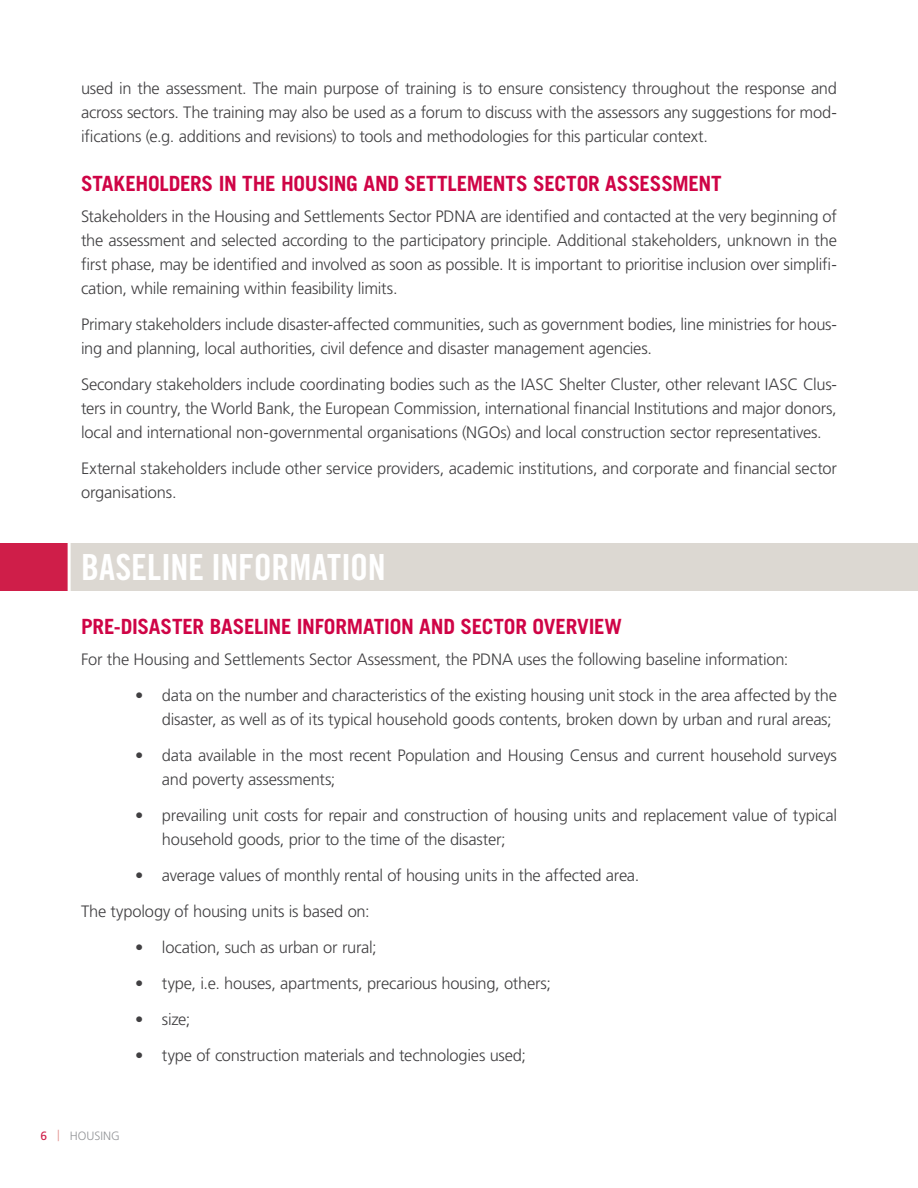
<style>
.page{position:relative;width:918px;height:1188px;background:#fff}
.page>*{position:absolute;margin:0;border:0;box-sizing:border-box;transform-origin:0 0}
.t1{font:36px "Trade Gothic LT Std Bd Cn 20";letter-spacing:-.005em;color:#fff}
.t2{font:700 21px "Trade Gothic LT Std";letter-spacing:-.015em;color:#cf0446}
.t3{font:300 16.5px/24px "Frutiger";letter-spacing:-.015em;color:#414042}
.t4{font:300 12px "Frutiger";color:#939598}
.s1{font-weight:400;color:#cf1e49}
.s2{font-size:15px;color:#e3918e}
</style>
<div class="page">
<div style="left:70px;top:543px;width:848px;height:48px;background:#dcd8d2"></div>
<div style="left:0;top:543px;width:69px;height:48px;background:#cf1e49"></div>
<hr style="left:68px;top:543px;width:3px;height:48px;background:#fff">
<p class="t3" style="left:81px;top:76px;width:758px;text-align:justify">used in the assessment. The main purpose of training is to ensure consistency throughout the response and across sectors. The training may also be used as a forum to discuss with the assessors any suggestions for mod&shy;ifications (e.g. additions and revisions) to tools and methodologies for this particular context.</p>
<p class="t2" style="left:81px;top:171px;width:642px">STAKEHOLDERS IN THE HOUSING AND SETTLEMENTS SECTOR ASSESSMENT</p>
<p class="t3" style="left:81px;top:204px;width:758px;text-align:justify">Stakeholders in the Housing and Settlements Sector PDNA are identified and contacted at the very beginning of the assessment and selected according to the participatory principle. Additional stakeholders, unknown in the first phase, may be identified and involved as soon as possible. It is important to prioritise inclusion over simplifi&shy;cation, while remaining within feasibility limits.</p>
<p class="t3" style="left:81px;top:312px;width:757px">Primary stakeholders include disaster-affected communities, such as government bodies, line ministries for hous&shy;ing and planning, local authorities, civil defence and disaster management agencies.</p>
<p class="t3" style="left:81px;top:372px;width:757px;text-align:justify">Secondary stakeholders include coordinating bodies such as the IASC Shelter Cluster, other relevant IASC Clus&shy;ters in country, the World Bank, the European Commission, international financial Institutions and major donors, local and international non-governmental organisations (NGOs) and local construction sector representatives.</p>
<p class="t3" style="left:81px;top:457px;width:758px">External stakeholders include other service providers, academic institutions, and corporate and financial sector organisations.</p>
<h1 class="t1" style="left:81px;top:545px;width:306px">BASELINE INFORMATION</h1>
<p class="t2" style="left:81px;top:614px;width:543px">PRE-DISASTER BASELINE INFORMATION AND SECTOR OVERVIEW</p>
<p class="t3" style="left:81px;top:647px;width:709px">For the Housing and Settlements Sector Assessment, the PDNA uses the following baseline information:</p>
<p class="t3" style="left:162px;top:683px;width:676px;text-indent:-27px">• data on the number and characteristics of the existing housing unit stock in the area affected by the disaster, as well as of its typical household goods contents, broken down by urban and rural areas;</p>
<p class="t3" style="left:162px;top:743px;width:677px;text-indent:-27px">• data available in the most recent Population and Housing Census and current household surveys and poverty assessments;</p>
<p class="t3" style="left:162px;top:803px;width:677px;text-indent:-27px">• prevailing unit costs for repair and construction of housing units and replacement value of typical household goods, prior to the time of the disaster;</p>
<p class="t3" style="left:81px;top:857px;width:560px;line-height:36px;text-indent:54px">• average values of monthly rental of housing units in the affected area.<br>The typology of housing units is based on:</p>
<p class="t3" style="left:135px;top:935px;width:243px">• location, such as urban or rural;</p>
<p class="t3" style="left:135px;top:971px;width:417px">• type, i.e. houses, apartments, precarious housing, others;</p>
<p class="t3" style="left:135px;top:1007px;width:57px">• size;</p>
<p class="t3" style="left:135px;top:1043px;width:393px">• type of construction materials and technologies used;</p>
<p class="t4" style="left:40px;top:1129px;width:81px"><span class="s1">6</span> <span class="s2">|</span> HOUSING</p>
</div>
